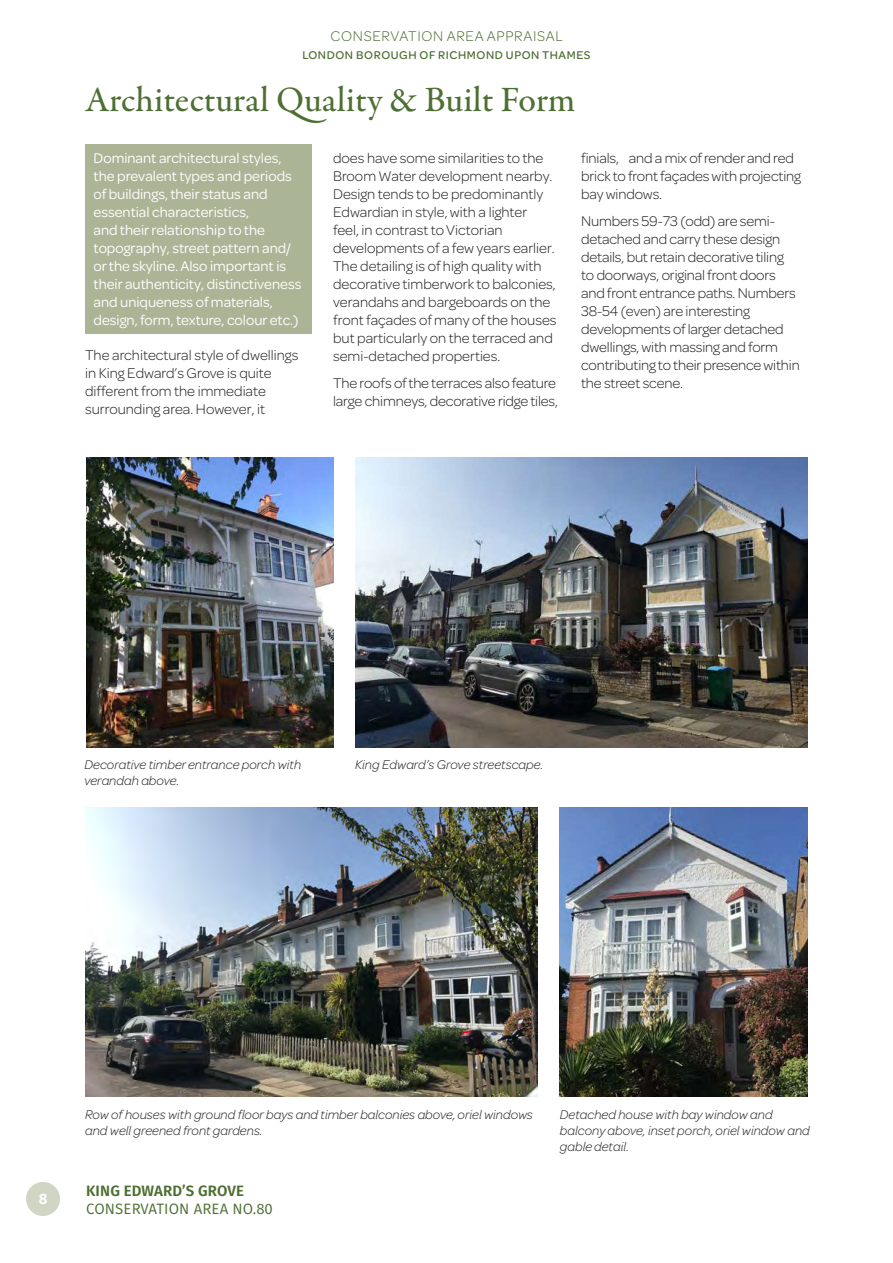
<style>
.page{position:relative;width:893px;height:1263px;background:#fff}
.page>*{position:absolute;margin:0;border:0;box-sizing:border-box;transform-origin:0 0}
.t1{font:500 36px "Garamond Premr Pro";color:#4e6f33}
.t2{font:300 15px/18px "Omnes";letter-spacing:-.01em;color:#231f20}
.t3{font:15px/18px "Omnes";color:#fff}
.t4{font:300 15px "Omnes";letter-spacing:.05em;color:#4e6f33}
.t5{font:15px "Fira Sans";letter-spacing:.01em;color:#4e6f33}
.t6{font:600 15px "Fira Sans";letter-spacing:.01em;color:#4e6f33}
.t7{font:700 15px "Fira Sans";color:#fff}
.t8{font:italic 300 13.5px/16.2px "Omnes";color:#231f20}
.t9{font:500 12px "Omnes";letter-spacing:.05em;color:#4e6f33}
</style>
<div class="page">
<div style="left:26px;top:1182px;width:34px;height:34px;background:#d0d5c4;border-radius:50%"></div>
<div style="left:85px;top:145px;width:227px;height:189px;background:#acb496"></div>
<img style="left:85px;top:807px;width:453px;height:289px">
<img style="left:560px;top:807px;width:248px;height:289px">
<img style="left:86px;top:458px;width:247px;height:289px">
<img style="left:355px;top:458px;width:453px;height:289px">
<p class="t4" style="left:330px;top:26px;width:234px">CONSERVATION AREA APPRAISAL</p>
<p class="t9" style="left:302px;top:46px;width:290px">LONDON BOROUGH OF RICHMOND UPON THAMES</p>
<h1 class="t1" style="left:85px;top:78px;width:492px">Architectural Quality &amp; Built Form</h1>
<p class="t3" style="left:94px;top:148px;width:209px">Dominant architectural styles, the prevalent types and periods of buildings, their status and essential characteristics,<br>and their relationship to the topography, street pattern and/ or the skyline. Also important is their authenticity, distinctiveness and uniqueness of materials, design, form, texture, colour etc.)</p>
<p class="t2" style="left:85px;top:345px;width:215px">The architectural style of dwellings in King Edward’s Grove is quite different from the immediate surrounding area. However, it</p>
<p class="t2" style="left:581px;top:148px;width:221px">finials, and a mix of render and red brick to front façades with projecting bay windows.</p>
<p class="t2" style="left:581px;top:211px;width:220px">Numbers 59-73 (odd) are semi&shy;detached and carry these design details, but retain decorative tiling to doorways, original front doors and front entrance paths. Numbers<br>38-54 (even) are interesting developments of larger detached dwellings, with massing and form contributing to their presence within the street scene.</p>
<p class="t2" style="left:333px;top:148px;width:225px">does have some similarities to the Broom Water development nearby.<br>Design tends to be predominantly Edwardian in style, with a lighter feel, in contrast to Victorian developments of a few years earlier.<br>The detailing is of high quality with decorative timberwork to balconies, verandahs and bargeboards on the front façades of many of the houses but particularly on the terraced and semi-detached properties.</p>
<p class="t2" style="left:333px;top:373px;width:226px">The roofs of the terraces also feature large chimneys, decorative ridge tiles,</p>
<p class="t8" style="left:84px;top:756px;width:218px">Decorative timber entrance porch with verandah above.</p>
<p class="t8" style="left:355px;top:756px;width:190px">King Edward’s Grove streetscape.</p>
<p class="t7" style="left:39px;top:1188px;width:10px">8</p>
<p class="t8" style="left:85px;top:1106px;width:449px">Row of houses with ground floor bays and timber balconies above, oriel windows and well greened front gardens.</p>
<p class="t6" style="left:86px;top:1180px;width:159px">KING EDWARD’S GROVE</p>
<p class="t5" style="left:86px;top:1198px;width:188px">CONSERVATION AREA NO.80</p>
<p class="t8" style="left:560px;top:1106px;width:251px">Detached house with bay window and balcony above, inset porch, oriel window and gable detail.</p>
</div>
